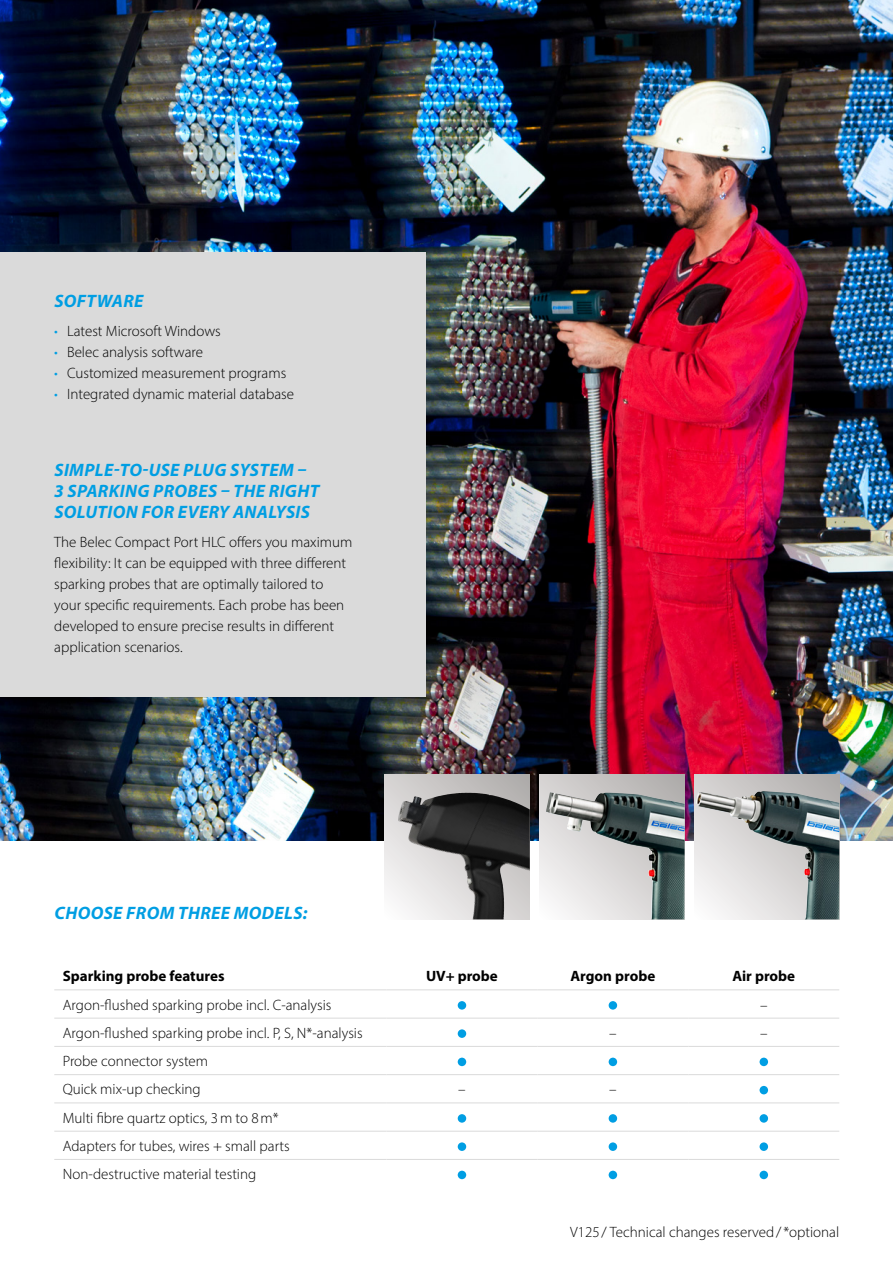
<style>
.page{position:relative;width:893px;height:1263px;background:#fff}
.page>*{position:absolute;margin:0;border:0;box-sizing:border-box;transform-origin:0 0}
.t1{font:italic 700 18px/21px "Myriad Pro";letter-spacing:.02em;color:#009ee3}
.t2{font:300 15px/21px "Myriad Pro";color:#000}
.t3{font:700 15px "Myriad Pro";color:#000}
.s1{color:#009ee3}
</style>
<div class="page">
<img style="left:0;top:0;width:893px;height:841px">
<div style="left:0;top:252px;width:425px;height:445px;background:#dadada"></div>
<svg style="left:385px;top:774px;width:145px;height:145px;background:#acabaa"></svg>
<img style="left:398px;top:793px;width:108px;height:126px">
<svg style="left:539px;top:774px;width:145px;height:117px;background:#cac8c7"></svg>
<img style="left:546px;top:792px;width:138px;height:127px">
<div style="left:694px;top:774px;width:145px;height:145px;background:linear-gradient(to right,#d8d5d5,#aeacaa)"></div>
<img style="left:695px;top:791px;width:144px;height:128px">
<svg style="left:54px;top:990px;width:785px;height:190px"></svg>
<hr style="left:54px;top:989px;width:332px;height:1px;background:#dadada">
<hr style="left:386px;top:989px;width:151px;height:1px;background:#dadada">
<hr style="left:537px;top:989px;width:151px;height:1px;background:#dadada">
<hr style="left:688px;top:989px;width:151px;height:1px;background:#dadada">
<hr style="left:54px;top:1018px;width:332px;height:1px;background:#dadada">
<hr style="left:386px;top:1018px;width:151px;height:1px;background:#dadada">
<hr style="left:537px;top:1018px;width:151px;height:1px;background:#dadada">
<hr style="left:688px;top:1018px;width:151px;height:1px;background:#dadada">
<hr style="left:54px;top:1046px;width:332px;height:1px;background:#dadada">
<hr style="left:386px;top:1046px;width:151px;height:1px;background:#dadada">
<hr style="left:537px;top:1046px;width:151px;height:1px;background:#dadada">
<hr style="left:688px;top:1046px;width:151px;height:1px;background:#dadada">
<hr style="left:54px;top:1074px;width:332px;height:1px;background:#dadada">
<hr style="left:386px;top:1074px;width:151px;height:1px;background:#dadada">
<hr style="left:537px;top:1074px;width:151px;height:1px;background:#dadada">
<hr style="left:688px;top:1074px;width:151px;height:1px;background:#dadada">
<hr style="left:54px;top:1102px;width:332px;height:1px;background:#dadada">
<hr style="left:386px;top:1102px;width:151px;height:1px;background:#dadada">
<hr style="left:537px;top:1102px;width:151px;height:1px;background:#dadada">
<hr style="left:688px;top:1102px;width:151px;height:1px;background:#dadada">
<hr style="left:54px;top:1131px;width:332px;height:1px;background:#dadada">
<hr style="left:386px;top:1131px;width:151px;height:1px;background:#dadada">
<hr style="left:537px;top:1131px;width:151px;height:1px;background:#dadada">
<hr style="left:688px;top:1131px;width:151px;height:1px;background:#dadada">
<hr style="left:54px;top:1159px;width:332px;height:1px;background:#dadada">
<hr style="left:386px;top:1159px;width:151px;height:1px;background:#dadada">
<hr style="left:537px;top:1159px;width:151px;height:1px;background:#dadada">
<hr style="left:688px;top:1159px;width:151px;height:1px;background:#dadada">
<div style="left:458px;top:1001px;width:8px;height:8px;background:#009ee3;border-radius:50%"></div>
<div style="left:609px;top:1001px;width:8px;height:8px;background:#009ee3;border-radius:50%"></div>
<div style="left:458px;top:1029px;width:8px;height:9px;background:#009ee3;border-radius:50%"></div>
<div style="left:458px;top:1058px;width:8px;height:8px;background:#009ee3;border-radius:50%"></div>
<div style="left:609px;top:1058px;width:8px;height:8px;background:#009ee3;border-radius:50%"></div>
<div style="left:760px;top:1058px;width:8px;height:8px;background:#009ee3;border-radius:50%"></div>
<div style="left:760px;top:1086px;width:8px;height:8px;background:#009ee3;border-radius:50%"></div>
<div style="left:458px;top:1114px;width:8px;height:9px;background:#009ee3;border-radius:50%"></div>
<div style="left:609px;top:1114px;width:8px;height:9px;background:#009ee3;border-radius:50%"></div>
<div style="left:760px;top:1114px;width:8px;height:9px;background:#009ee3;border-radius:50%"></div>
<div style="left:458px;top:1142px;width:8px;height:9px;background:#009ee3;border-radius:50%"></div>
<div style="left:609px;top:1142px;width:8px;height:9px;background:#009ee3;border-radius:50%"></div>
<div style="left:760px;top:1142px;width:8px;height:9px;background:#009ee3;border-radius:50%"></div>
<div style="left:458px;top:1171px;width:8px;height:8px;background:#009ee3;border-radius:50%"></div>
<div style="left:609px;top:1171px;width:8px;height:8px;background:#009ee3;border-radius:50%"></div>
<div style="left:760px;top:1171px;width:8px;height:8px;background:#009ee3;border-radius:50%"></div>
<p class="t1" style="left:54px;top:290px;width:91px">SOFTWARE</p>
<p class="t2" style="left:54px;top:321px;width:168px"><span class="s1">•</span> Latest Microsoft Windows</p>
<p class="t2" style="left:54px;top:342px;width:150px"><span class="s1">•</span> Belec analysis software</p>
<p class="t2" style="left:54px;top:363px;width:234px"><span class="s1">•</span> Customized measurement programs</p>
<p class="t2" style="left:54px;top:384px;width:241px"><span class="s1">•</span> Integrated dynamic material database</p>
<p class="t1" style="left:54px;top:458px;width:266px">SIMPLE-TO-USE PLUG SYSTEM –<br>3 SPARKING PROBES – THE RIGHT<br>SOLUTION FOR EVERY ANALYSIS</p>
<p class="t2" style="left:54px;top:531px;width:300px">The Belec Compact Port HLC offers you maximum flexibility: It can be equipped with three different sparking probes that are optimally tailored to your specific requirements. Each probe has been developed to ensure precise results in different application scenarios.</p>
<p class="t1" style="left:54px;top:902px;width:254px">CHOOSE FROM THREE MODELS:</p>
<p class="t3" style="left:63px;top:966px;width:163px">Sparking probe features</p>
<p class="t3" style="left:426px;top:966px;width:73px">UV+ probe</p>
<p class="t3" style="left:570px;top:966px;width:86px">Argon probe</p>
<p class="t3" style="left:732px;top:966px;width:64px">Air probe</p>
<p class="t2" style="left:63px;top:994px;width:270px">Argon-flushed sparking probe incl. C-analysis</p>
<p class="t2" style="left:760px;top:994px;width:9px">–</p>
<p class="t2" style="left:63px;top:1022px;width:301px">Argon-flushed sparking probe incl. P, S, N*-analysis</p>
<p class="t2" style="left:609px;top:1022px;width:9px">–</p>
<p class="t2" style="left:760px;top:1022px;width:9px">–</p>
<p class="t2" style="left:63px;top:1047px;width:147px;line-height:28.2px">Probe connector system<br>Quick mix-up checking</p>
<p class="t2" style="left:458px;top:1079px;width:9px">–</p>
<p class="t2" style="left:609px;top:1079px;width:9px">–</p>
<p class="t2" style="left:63px;top:1103px;width:228px;line-height:28.2px">Multi fibre quartz optics, 3m to 8m*<br>Adapters for tubes, wires + small parts<br>Non-destructive material testing</p>
<p class="t2" style="left:570px;top:1222px;width:271px">V125 / Technical changes reserved/*optional</p>
</div>
